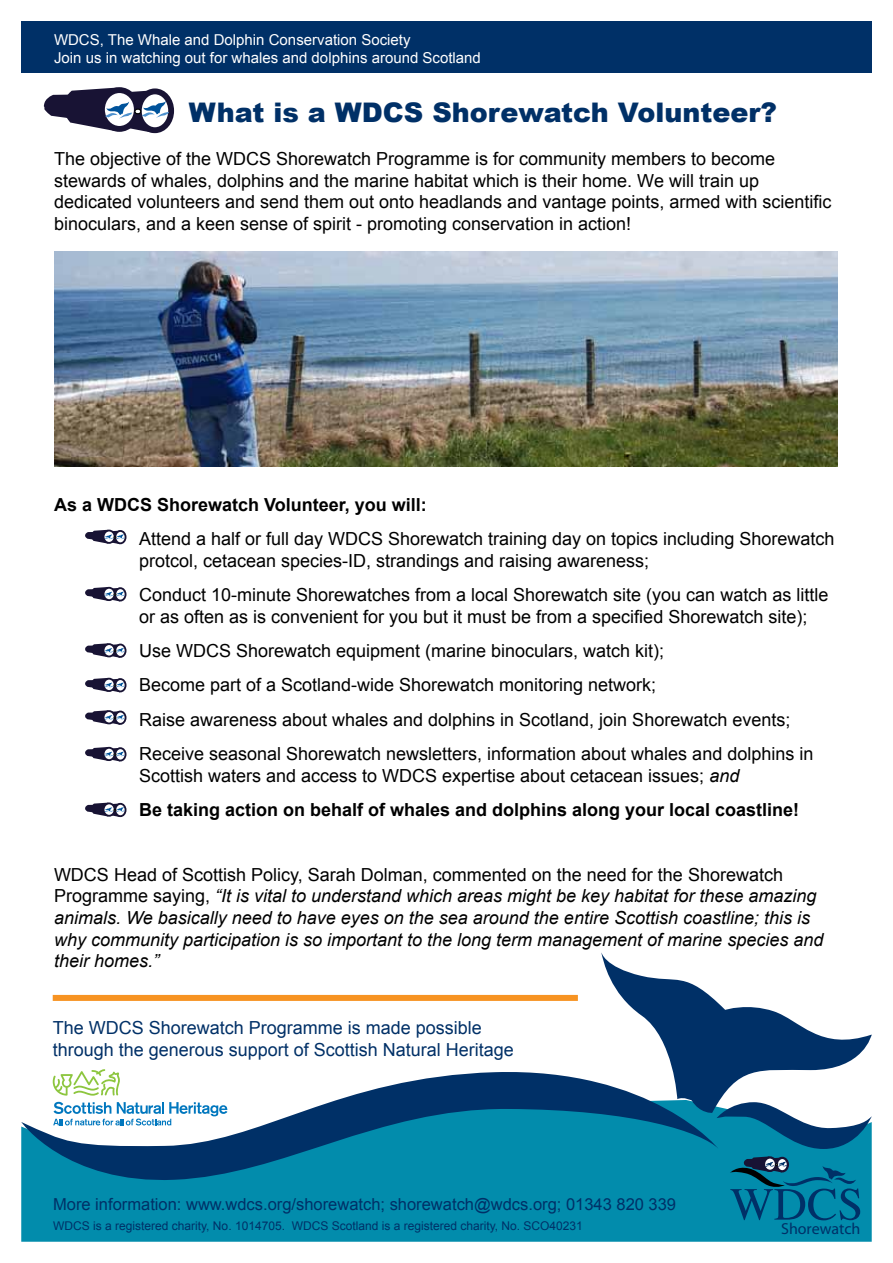
<style>
.page{position:relative;width:893px;height:1263px;background:#fff}
.page>*{position:absolute;margin:0;border:0;box-sizing:border-box;transform-origin:0 0}
.t1{font:900 27px "Arial";color:#003067}
.t2{font:18px/21.6px "Arial";color:#000}
.t3{font:italic 18px/21.6px "Arial";color:#000}
.t4{font:700 18px "Arial";color:#000}
.t5{font:18px/21.6px "Arial";color:#003067}
.t6{font:16.5px "Arial";color:#003067}
.t7{font:700 15.9px "Frutiger";color:#003067}
.t8{font:15px/18px "Arial";color:#fff}
.t9{font:12px "Arial";color:#003067}
.s1{font-style:italic}
.s2{font-style:normal}
</style>
<div class="page">
<div style="left:21px;top:21px;width:851px;height:51px;background:#003067"></div>
<div style="left:21px;top:1149px;width:851px;height:93px;background:#028cac"></div>
<svg style="left:21px;top:1072px;width:697px;height:108px"></svg>
<svg style="left:601px;top:953px;width:271px;height:196px"></svg>
<svg style="left:53px;top:1069px;width:68px;height:27px"></svg>
<svg style="left:53px;top:1102px;width:174px;height:23px"></svg>
<div style="left:53px;top:995px;width:525px;height:6px;background:#f79322"></div>
<svg style="left:730px;top:1156px;width:130px;height:64px;background:#067295"></svg>
<div style="left:136px;top:88px;width:38px;height:45px;border:6px solid #181334;border-radius:50%"></div>
<svg style="left:44px;top:87px;width:125px;height:46px"></svg>
<div style="left:114px;top:530px;width:12px;height:14px;border:2px solid #181334;border-radius:50%"></div>
<svg style="left:85px;top:530px;width:40px;height:14px"></svg>
<div style="left:114px;top:587px;width:12px;height:14px;border:2px solid #181334;border-radius:50%"></div>
<svg style="left:85px;top:587px;width:40px;height:14px"></svg>
<div style="left:114px;top:710px;width:12px;height:15px;border:2px solid #181334;border-radius:50%"></div>
<svg style="left:85px;top:710px;width:40px;height:15px"></svg>
<img style="left:54px;top:251px;width:784px;height:216px">
<div style="left:114px;top:678px;width:12px;height:14px;border:2px solid #181334;border-radius:50%"></div>
<svg style="left:85px;top:678px;width:40px;height:14px"></svg>
<div style="left:114px;top:644px;width:12px;height:14px;border:2px solid #181334;border-radius:50%"></div>
<svg style="left:85px;top:643px;width:40px;height:15px"></svg>
<div style="left:114px;top:803px;width:12px;height:14px;border:2px solid #181334;border-radius:50%"></div>
<svg style="left:85px;top:802px;width:40px;height:15px"></svg>
<div style="left:114px;top:747px;width:12px;height:14px;border:2px solid #181334;border-radius:50%"></div>
<svg style="left:85px;top:747px;width:40px;height:14px"></svg>
<p class="t8" style="left:54px;top:31px;width:428px">WDCS, The Whale and Dolphin Conservation Society<br>Join us in watching out for whales and dolphins around Scotland</p>
<h1 class="t1" style="left:189px;top:92px;width:589px">What is a WDCS Shorewatch Volunteer?</h1>
<p class="t2" style="left:54px;top:148px;width:779px">The objective of the WDCS Shorewatch Programme is for community members to become stewards of whales, dolphins and the marine habitat which is their home. We will train up dedicated volunteers and send them out onto headlands and vantage points, armed with scientific binoculars, and a keen sense of spirit - promoting conservation in action!</p>
<p class="t4" style="left:54px;top:492px;width:374px">As a WDCS Shorewatch Volunteer, you will:</p>
<p class="t2" style="left:139px;top:528px;width:697px;text-indent:-43px">• Attend a half or full day WDCS Shorewatch training day on topics including Shorewatch protcol, cetacean species-ID, strandings and raising awareness;</p>
<p class="t2" style="left:139px;top:584px;width:691px;text-indent:-43px">• Conduct 10-minute Shorewatches from a local Shorewatch site (you can watch as little or as often as is convenient for you but it must be from a specified Shorewatch site);</p>
<p class="t2" style="left:97px;top:640px;width:569px">• Use WDCS Shorewatch equipment (marine binoculars, watch kit);</p>
<p class="t2" style="left:97px;top:674px;width:561px">• Become part of a Scotland-wide Shorewatch monitoring network;</p>
<p class="t2" style="left:97px;top:709px;width:695px">• Raise awareness about whales and dolphins in Scotland, join Shorewatch events;</p>
<p class="t2" style="left:139px;top:743px;width:676px;text-indent:-43px">• Receive seasonal Shorewatch newsletters, information about whales and dolphins in<br>Scottish waters and access to WDCS expertise about cetacean issues; <span class="s1">and</span></p>
<p class="t4" style="left:97px;top:798px;width:704px">• Be taking action on behalf of whales and dolphins along your local coastline!</p>
<p class="t3" style="left:54px;top:864px;width:771px"><span class="s2">WDCS Head of Scottish Policy, Sarah Dolman, commented on the need for the Shorewatch Programme saying,</span> “It is vital to understand which areas might be key habitat for these amazing animals. We basically need to have eyes on the sea around the entire Scottish coastline; this is why community participation is so important to the long term management of marine species and their homes.”</p>
<p class="t5" style="left:53px;top:1017px;width:463px">The WDCS Shorewatch Programme is made possible through the generous support of Scottish Natural Heritage</p>
<p class="t6" style="left:53px;top:1193px;width:624px">More information: www.wdcs.org/shorewatch; shorewatch@wdcs.org; 01343 820 339</p>
<p class="t9" style="left:53px;top:1217px;width:531px">WDCS is a registered charity, No. 1014705. WDCS Scotland is a registered charity, No. SCO40231</p>
<p class="t7" style="left:781px;top:1219px;width:81px">Shorewatch</p>
</div>
